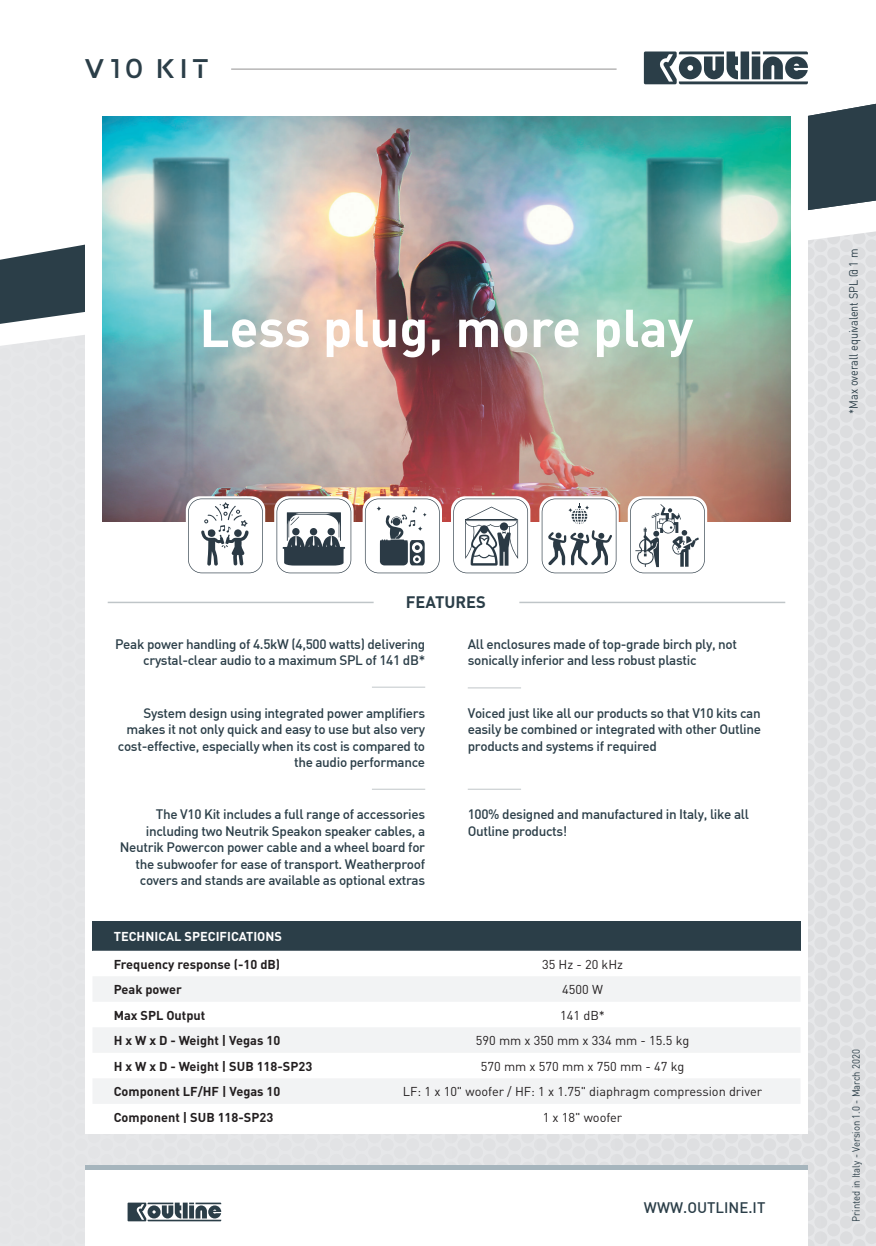
<style>
.page{position:relative;width:876px;height:1246px;background:#fff}
.page>*{position:absolute;margin:0;border:0;box-sizing:border-box;transform-origin:0 0}
.t1{font:700 52.5px "DIN";color:#fff}
.t2{font:31.5px "OUTLINE";color:#2b3e48}
.t3{font:700 16.5px "DIN";color:#2b3e48}
.t4{font:500 15px "DIN";color:#2b3e48}
.t5{font:500 13.5px/16.5px "DIN";letter-spacing:-.025em;color:#2b3e48;text-align:right}
.t6{font:700 12.75px "DIN";color:#231f20}
.t7{font:12.75px "DIN";color:#231f20}
.t8{font:700 12.75px "DIN";color:#fff}
.t9{font:12px "DIN";color:#2b3e48;scale:.9 1}
.t10{font:10.5px "DIN";color:#2b3e48;scale:.9 1}
</style>
<div class="page">
<div style="left:0;top:451px;width:876px;height:795px;background:#e4e5e7"></div>
<svg style="left:0;top:210px;width:876px;height:241px;fill:#e4e5e7"></svg>
<div style="left:85px;top:0;width:723px;height:1133px;background:#fff"></div>
<svg style="left:808px;top:103px;width:68px;height:107px;background:#41525b"></svg>
<div style="left:85px;top:1169px;width:723px;height:77px;background:#fff"></div>
<hr style="left:85px;top:1165px;width:723px;height:4px;background:#a6b5bd">
<svg style="left:128px;top:1202px;width:93px;height:19px"></svg>
<img style="left:102px;top:117px;width:689px;height:404px">
<svg style="left:644px;top:51px;width:164px;height:33px"></svg>
<div style="left:92px;top:921px;width:708px;height:30px;background:#2b3e48"></div>
<svg style="left:93px;top:977px;width:707px;height:127px;fill:#f2f3f4"></svg>
<hr style="left:372px;top:687px;width:53px;height:1px;background:#2b3e48">
<hr style="left:108px;top:602px;width:266px;height:1px;background:#2b3e48">
<hr style="left:519px;top:602px;width:266px;height:1px;background:#2b3e48">
<hr style="left:231px;top:69px;width:386px;height:1px;background:#231f20">
<svg style="left:186px;top:496px;width:79px;height:80px"></svg>
<svg style="left:188px;top:498px;width:75px;height:75px"></svg>
<svg style="left:274px;top:496px;width:80px;height:80px"></svg>
<svg style="left:277px;top:499px;width:74px;height:74px"></svg>
<svg style="left:539px;top:496px;width:80px;height:80px"></svg>
<svg style="left:542px;top:499px;width:74px;height:74px"></svg>
<svg style="left:628px;top:496px;width:79px;height:80px"></svg>
<svg style="left:630px;top:499px;width:75px;height:74px"></svg>
<svg style="left:363px;top:496px;width:79px;height:80px"></svg>
<svg style="left:365px;top:499px;width:75px;height:74px"></svg>
<svg style="left:451px;top:496px;width:79px;height:80px"></svg>
<svg style="left:453px;top:499px;width:75px;height:74px"></svg>
<hr style="left:372px;top:789px;width:53px;height:1px;background:#2b3e48">
<hr style="left:468px;top:789px;width:53px;height:1px;background:#2b3e48">
<hr style="left:468px;top:687px;width:53px;height:1px;background:#2b3e48">
<h2 class="t2" style="left:85px;top:51px;width:132px">V10 KIT</h2>
<h1 class="t1" style="left:199px;top:294px;width:496px">Less plug, more play</h1>
<p class="t3" style="left:406px;top:591px;width:82px">FEATURES</p>
<p class="t5" style="left:115px;top:635px;width:312px">Peak power handling of 4.5kW (4,500 watts) delivering crystal-clear audio to a maximum SPL of 141 dB*</p>
<p class="t5" style="left:468px;top:635px;width:271px;text-align:left">All enclosures made of top-grade birch ply, not sonically inferior and less robust plastic</p>
<p class="t5" style="left:118px;top:704px;width:309px">System design using integrated power amplifiers makes it not only quick and easy to use but also very cost-effective, especially when its cost is compared to the audio performance</p>
<p class="t5" style="left:468px;top:704px;width:295px;text-align:justify">Voiced just like all our products so that V10 kits can easily be combined or integrated with other Outline products and systems if required</p>
<p class="t5" style="left:120px;top:806px;width:307px">The V10 Kit includes a full range of accessories including two Neutrik Speakon speaker cables, a Neutrik Powercon power cable and a wheel board for the subwoofer for ease of transport. Weatherproof covers and stands are available as optional extras</p>
<p class="t5" style="left:468px;top:806px;width:283px;text-align:left">100% designed and manufactured in Italy, like all<br>Outline products!</p>
<p class="t8" style="left:114px;top:928px;width:170px">TECHNICAL SPECIFICATIONS</p>
<p class="t6" style="left:114px;top:956px;width:168px">Frequency response (-10 dB)</p>
<p class="t7" style="left:542px;top:956px;width:83px">35 Hz - 20 kHz</p>
<p class="t6" style="left:114px;top:981px;width:70px">Peak power</p>
<p class="t7" style="left:562px;top:982px;width:42px">4500 W</p>
<p class="t6" style="left:114px;top:1007px;width:93px">Max SPL Output</p>
<p class="t7" style="left:560px;top:1007px;width:46px">141 dB*</p>
<p class="t6" style="left:114px;top:1032px;width:168px">H x W x D - Weight | Vegas 10</p>
<p class="t7" style="left:476px;top:1033px;width:215px">590 mm x 350 mm x 334 mm - 15.5 kg</p>
<p class="t6" style="left:114px;top:1058px;width:200px">H x W x D - Weight | SUB 118-SP23</p>
<p class="t7" style="left:481px;top:1058px;width:205px">570 mm x 570 mm x 750 mm - 47 kg</p>
<p class="t6" style="left:114px;top:1083px;width:168px">Component LF/HF | Vegas 10</p>
<p class="t7" style="left:403px;top:1084px;width:361px">LF: 1 x 10" woofer / HF: 1 x 1.75" diaphragm compression driver</p>
<p class="t6" style="left:114px;top:1109px;width:161px">Component | SUB 118-SP23</p>
<p class="t7" style="left:543px;top:1109px;width:81px">1 x 18" woofer</p>
<p class="t4" style="left:644px;top:1198px;width:123px">WWW.OUTLINE.IT</p>
<p class="t9" style="left:846px;top:414px;width:185px;rotate:-90deg">*Max overall equivalent SPL @ 1 m</p>
<p class="t10" style="left:849px;top:1221px;width:193px;rotate:-90deg">Printed in Italy - Version 1.0 - March 2020</p>
</div>
